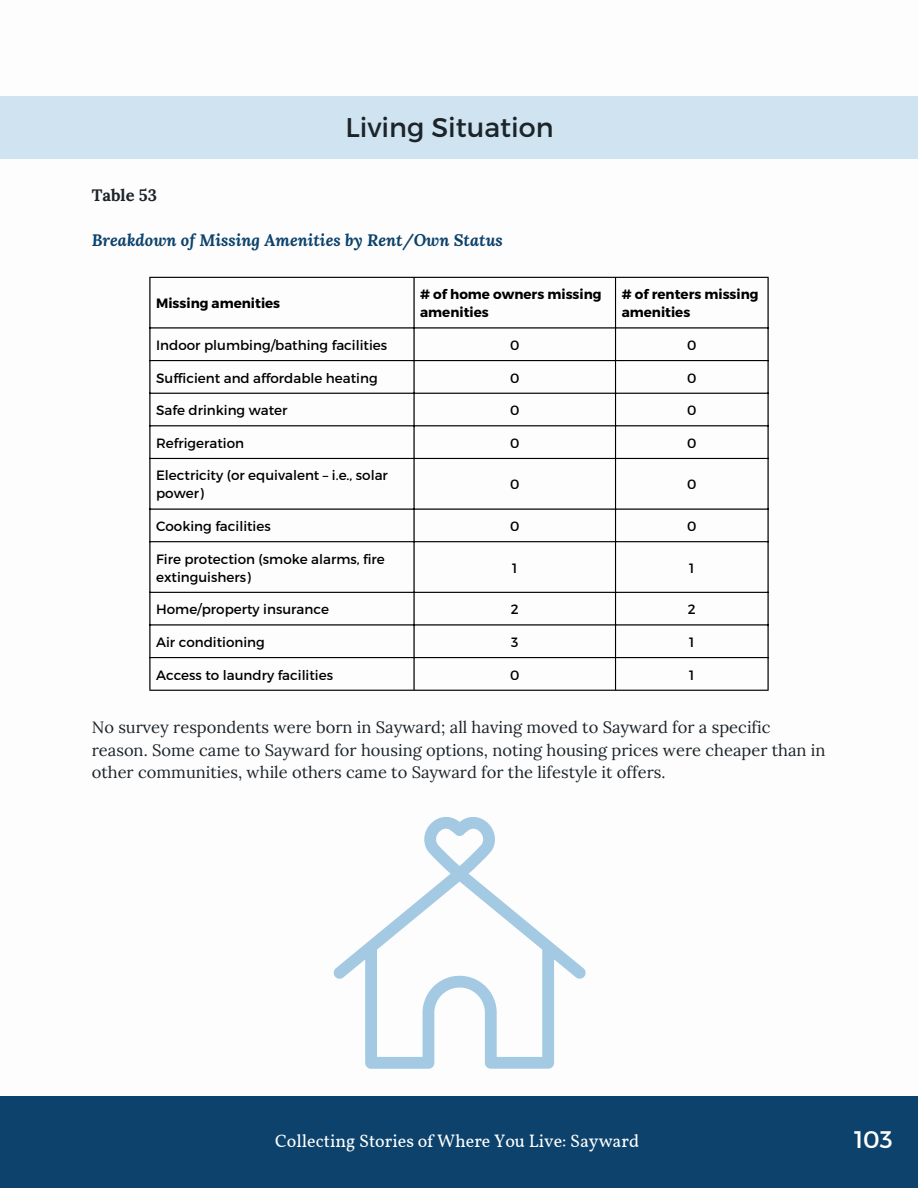
<style>
.page{position:relative;width:918px;height:1188px;background:#fff}
.page>*{position:absolute;margin:0;border:0;box-sizing:border-box;transform-origin:0 0}
.t1{font:27px "Montserrat";color:#1c242a}
.t2{font:24px "Montserrat";color:#fff}
.t3{font:18px "Vollkorn";color:#fff}
.t4{font:16.5px/22.5px "Lora";color:#1c242a}
.t5{font:italic 700 16.5px "Lora";color:#0c426c}
.t6{font:700 16.5px "Lora";color:#1c242a}
.t7{font:13.5px/18px "Montserrat";color:#000}
.t8{font:700 13.5px/18px "Montserrat";color:#000}
</style>
<div class="page">
<div style="left:0;top:1096px;width:917px;height:92px;background:#0c426c"></div>
<div style="left:0;top:96px;width:918px;height:63px;background:#d0e3f0"></div>
<hr style="left:149px;top:278px;width:2px;height:412px;background:#000">
<hr style="left:413px;top:278px;width:2px;height:412px;background:#000">
<hr style="left:615px;top:278px;width:1px;height:412px;background:#000">
<hr style="left:767px;top:278px;width:2px;height:412px;background:#000">
<hr style="left:149px;top:277px;width:620px;height:1px;background:#000">
<hr style="left:149px;top:327px;width:620px;height:2px;background:#000">
<hr style="left:149px;top:360px;width:620px;height:1px;background:#000">
<hr style="left:149px;top:393px;width:620px;height:1px;background:#000">
<hr style="left:149px;top:425px;width:620px;height:1px;background:#000">
<hr style="left:149px;top:458px;width:620px;height:1px;background:#000">
<hr style="left:149px;top:509px;width:620px;height:1px;background:#000">
<hr style="left:149px;top:541px;width:620px;height:1px;background:#000">
<hr style="left:149px;top:592px;width:620px;height:1px;background:#000">
<hr style="left:149px;top:624px;width:620px;height:2px;background:#000">
<hr style="left:149px;top:657px;width:620px;height:1px;background:#000">
<hr style="left:149px;top:690px;width:620px;height:1px;background:#000">
<svg style="left:334px;top:817px;width:252px;height:252px"></svg>
<h1 class="t1" style="left:345px;top:109px;width:210px">Living Situation</h1>
<p class="t6" style="left:92px;top:184px;width:67px">Table 53</p>
<p class="t5" style="left:92px;top:229px;width:413px">Breakdown of Missing Amenities by Rent/Own Status</p>
<p class="t8" style="left:156px;top:294px;width:126px">Missing amenities</p>
<p class="t8" style="left:420px;top:285px;width:183px"># of home owners missing amenities</p>
<p class="t8" style="left:622px;top:285px;width:138px"># of renters missing amenities</p>
<p class="t7" style="left:156px;top:335px;width:232px">Indoor plumbing/bathing facilities</p>
<p class="t7" style="left:510px;top:335px;width:11px">0</p>
<p class="t7" style="left:687px;top:335px;width:11px">0</p>
<p class="t7" style="left:156px;top:368px;width:223px">Sufficient and affordable heating</p>
<p class="t7" style="left:510px;top:368px;width:11px">0</p>
<p class="t7" style="left:687px;top:368px;width:11px">0</p>
<p class="t7" style="left:156px;top:401px;width:133px">Safe drinking water</p>
<p class="t7" style="left:510px;top:401px;width:11px">0</p>
<p class="t7" style="left:687px;top:401px;width:11px">0</p>
<p class="t7" style="left:156px;top:433px;width:90px">Refrigeration</p>
<p class="t7" style="left:510px;top:433px;width:11px">0</p>
<p class="t7" style="left:687px;top:433px;width:11px">0</p>
<p class="t7" style="left:156px;top:466px;width:233px">Electricity (or equivalent – i.e., solar power)</p>
<p class="t7" style="left:510px;top:475px;width:11px">0</p>
<p class="t7" style="left:687px;top:475px;width:11px">0</p>
<p class="t7" style="left:156px;top:517px;width:116px">Cooking facilities</p>
<p class="t7" style="left:510px;top:517px;width:11px">0</p>
<p class="t7" style="left:687px;top:517px;width:11px">0</p>
<p class="t7" style="left:156px;top:549px;width:230px">Fire protection (smoke alarms, fire extinguishers)</p>
<p class="t7" style="left:512px;top:558px;width:7px">1</p>
<p class="t7" style="left:689px;top:558px;width:7px">1</p>
<p class="t7" style="left:156px;top:600px;width:174px">Home/property insurance</p>
<p class="t7" style="left:511px;top:600px;width:9px">2</p>
<p class="t7" style="left:688px;top:600px;width:9px">2</p>
<p class="t7" style="left:156px;top:632px;width:110px">Air conditioning</p>
<p class="t7" style="left:511px;top:632px;width:9px">3</p>
<p class="t7" style="left:689px;top:632px;width:7px">1</p>
<p class="t7" style="left:156px;top:665px;width:178px">Access to laundry facilities</p>
<p class="t7" style="left:510px;top:665px;width:11px">0</p>
<p class="t7" style="left:689px;top:665px;width:7px">1</p>
<p class="t4" style="left:92px;top:716px;width:735px">No survey respondents were born in Sayward; all having moved to Sayward for a specific reason. Some came to Sayward for housing options, noting housing prices were cheaper than in other communities, while others came to Sayward for the lifestyle it offers.</p>
<h3 class="t3" style="left:275px;top:1129px;width:366px">Collecting Stories of Where You Live: Sayward</h3>
<h2 class="t2" style="left:854px;top:1124px;width:40px">103</h2>
</div>
